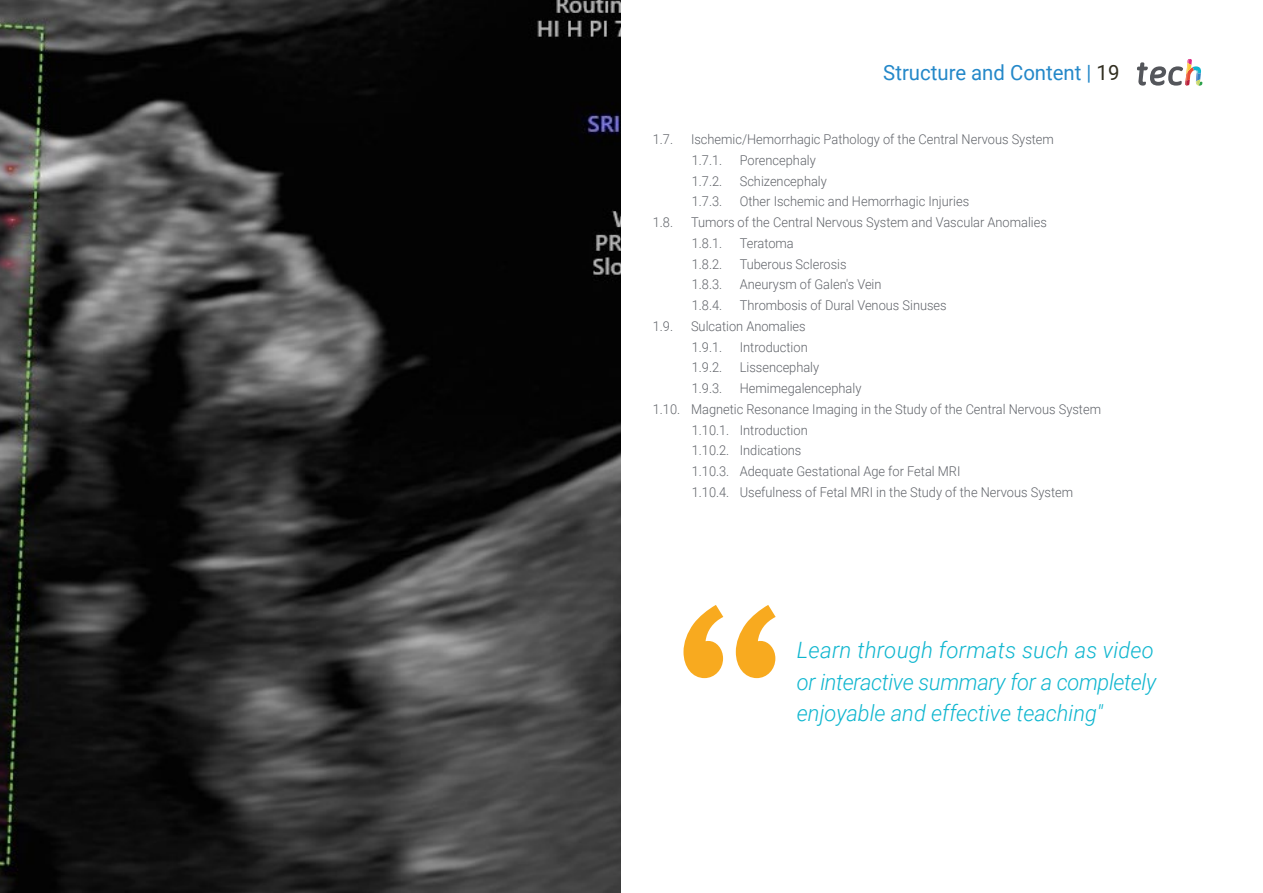
<style>
.page{position:relative;width:1263px;height:893px;background:#fff}
.page>*{position:absolute;margin:0;border:0;box-sizing:border-box;transform-origin:0 0}
.t1{font:italic 300 22.5px/31.5px "Roboto";color:#0fb6cf;text-align:justify}
.t2{font:21px "Roboto";color:#2488c9}
.t3{font:300 13.5px/20.7px "Roboto";color:#61646a;scale:.95 1}
.s1{color:#312e20}
</style>
<div class="page">
<svg style="left:1137px;top:59px;width:65px;height:27px"></svg>
<svg style="left:683px;top:605px;width:93px;height:73px"></svg>
<img style="left:0;top:0;width:621px;height:893px">
<h2 class="t2" style="left:883px;top:57px;width:238px">Structure and Content | <span class="s1">19</span></h2>
<p class="t3" style="left:653px;top:128px;width:23px">1.7.</p>
<p class="t3" style="left:691px;top:128px;width:383px">Ischemic/Hemorrhagic Pathology of the Central Nervous System<br>1.7.1.</p>
<p class="t3" style="left:740px;top:149px;width:82px">Porencephaly</p>
<p class="t3" style="left:692px;top:170px;width:34px">1.7.2.</p>
<p class="t3" style="left:740px;top:170px;width:93px">Schizencephaly</p>
<p class="t3" style="left:692px;top:191px;width:34px">1.7.3.</p>
<p class="t3" style="left:740px;top:191px;width:243px">Other Ischemic and Hemorrhagic Injuries</p>
<p class="t3" style="left:653px;top:211px;width:23px">1.8.</p>
<p class="t3" style="left:691px;top:211px;width:376px">Tumors of the Central Nervous System and Vascular Anomalies<br>1.8.1.</p>
<p class="t3" style="left:740px;top:232px;width:58px">Teratoma</p>
<p class="t3" style="left:692px;top:253px;width:34px">1.8.2.</p>
<p class="t3" style="left:740px;top:253px;width:114px">Tuberous Sclerosis</p>
<p class="t3" style="left:692px;top:274px;width:34px">1.8.3.</p>
<p class="t3" style="left:740px;top:274px;width:151px">Aneurysm of Galen's Vein</p>
<p class="t3" style="left:692px;top:294px;width:34px">1.8.4.</p>
<p class="t3" style="left:740px;top:294px;width:219px">Thrombosis of Dural Venous Sinuses</p>
<p class="t3" style="left:653px;top:315px;width:23px">1.9.</p>
<p class="t3" style="left:691px;top:315px;width:122px">Sulcation Anomalies<br>1.9.1.</p>
<p class="t3" style="left:740px;top:336px;width:73px">Introduction</p>
<p class="t3" style="left:692px;top:357px;width:34px">1.9.2.</p>
<p class="t3" style="left:740px;top:357px;width:85px">Lissencephaly</p>
<p class="t3" style="left:692px;top:377px;width:34px">1.9.3.</p>
<p class="t3" style="left:740px;top:377px;width:130px">Hemimegalencephaly</p>
<p class="t3" style="left:653px;top:398px;width:473px">1.10. Magnetic Resonance Imaging in the Study of the Central Nervous System</p>
<p class="t3" style="left:692px;top:419px;width:124px">1.10.1. Introduction</p>
<p class="t3" style="left:692px;top:440px;width:117px">1.10.2. Indications</p>
<p class="t3" style="left:692px;top:460px;width:284px">1.10.3. Adequate Gestational Age for Fetal MRI</p>
<p class="t3" style="left:692px;top:481px;width:403px">1.10.4. Usefulness of Fetal MRI in the Study of the Nervous System</p>
<h1 class="t1" style="left:797px;top:633px;width:361px">Learn through formats such as video or interactive summary for a completely enjoyable and effective teaching"</h1>
</div>
